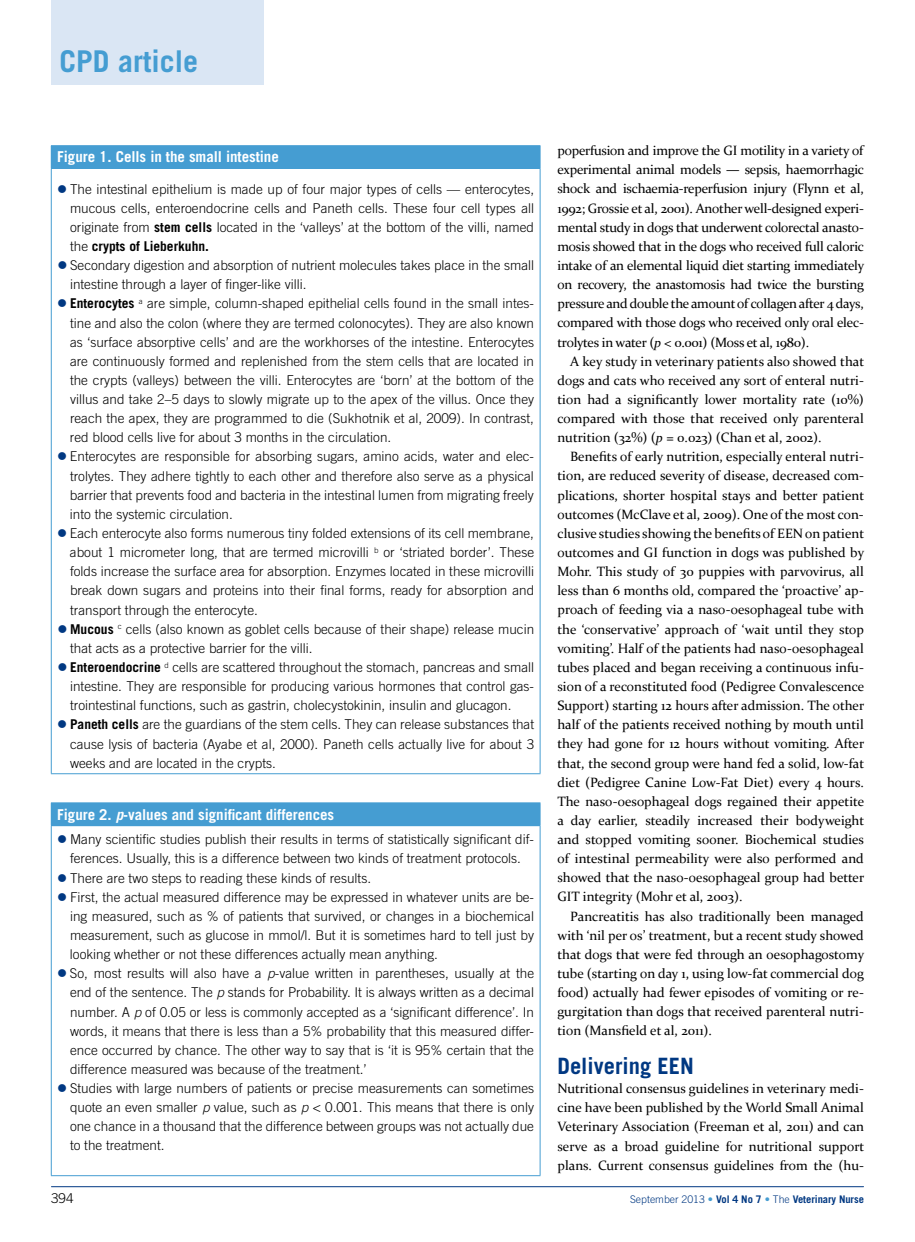
<style>
.page{position:relative;width:915px;height:1242px;background:#fff}
.page>*{position:absolute;margin:0;border:0;box-sizing:border-box;transform-origin:0 0}
.t1{font:700 30px "Trade Gothic LT Std";color:#459dd2}
.t2{font:700 22.5px "Trade Gothic LT Std";color:#003882}
.t3{font:700 15px "Trade Gothic LT Std";letter-spacing:-.005em;color:#fff}
.t4{font:300 13.5px/19.2px "Trade Gothic LT Std";color:#000;text-align:justify}
.t5{font:13.5px/19.2px "Constantia";color:#000;text-align:justify}
.t6{font:700 10.5px "Trade Gothic LT Std";letter-spacing:-.005em;color:#003882}
.s1{color:#003882}
.s2{font-weight:700}
.s3{font-style:italic}
.s4{font-weight:300}
.s5{font-weight:300;color:#459dd2}
</style>
<div class="page">
<div style="left:51px;top:0;width:213px;height:85px;background:#dae6f4"></div>
<hr style="left:51px;top:1186px;width:812px;height:1px;background:#003882">
<div style="left:51px;top:146px;width:489px;height:22px;background:#459dd2"></div>
<hr style="left:51px;top:145px;width:489px;height:1px;background:#459dd2">
<hr style="left:51px;top:168px;width:489px;height:1px;background:#459dd2">
<hr style="left:51px;top:169px;width:1px;height:604px;background:#459dd2">
<hr style="left:539px;top:169px;width:1px;height:604px;background:#459dd2">
<hr style="left:51px;top:773px;width:489px;height:1px;background:#459dd2">
<div style="left:51px;top:803px;width:489px;height:22px;background:#459dd2"></div>
<hr style="left:51px;top:802px;width:489px;height:1px;background:#459dd2">
<hr style="left:51px;top:825px;width:489px;height:1px;background:#459dd2">
<hr style="left:51px;top:826px;width:1px;height:349px;background:#459dd2">
<hr style="left:539px;top:826px;width:1px;height:349px;background:#459dd2">
<hr style="left:51px;top:1175px;width:489px;height:1px;background:#459dd2">
<h1 class="t1" style="left:60px;top:42px;width:140px">CPD article</h1>
<p class="t3" style="left:57px;top:148px;width:223px">Figure 1. Cells in the small intestine</p>
<p class="t4" style="left:70px;top:179px;width:465px;text-indent:-13px"><span class="s1">●</span> The intestinal epithelium is made up of four major types of cells — enterocytes, mucous cells, enteroendocrine cells and Paneth cells. These four cell types all originate from <span class="s2">stem cells</span> located in the ‘valleys’ at the bottom of the villi, named the <span class="s2">crypts of Lieberkuhn.</span></p>
<p class="t4" style="left:70px;top:255px;width:465px;text-indent:-13px"><span class="s1">●</span> Secondary digestion and absorption of nutrient molecules takes place in the small intestine through a layer of finger-like villi.</p>
<p class="t4" style="left:70px;top:294px;width:465px;text-indent:-13px"><span class="s1">●</span> <span class="s2">Enterocytes</span> <sup>a</sup> are simple, column-shaped epithelial cells found in the small intes&shy;tine and also the colon (where they are termed colonocytes). They are also known as ‘surface absorptive cells’ and are the workhorses of the intestine. Enterocytes are continuously formed and replenished from the stem cells that are located in the crypts (valleys) between the villi. Enterocytes are ‘born’ at the bottom of the villus and take 2–5 days to slowly migrate up to the apex of the villus. Once they reach the apex, they are programmed to die (Sukhotnik et al, 2009). In contrast, red blood cells live for about 3 months in the circulation.</p>
<p class="t4" style="left:70px;top:447px;width:465px;text-indent:-13px"><span class="s1">●</span> Enterocytes are responsible for absorbing sugars, amino acids, water and elec&shy;trolytes. They adhere tightly to each other and therefore also serve as a physical barrier that prevents food and bacteria in the intestinal lumen from migrating freely into the systemic circulation.</p>
<p class="t4" style="left:70px;top:523px;width:465px;text-indent:-13px"><span class="s1">●</span> Each enterocyte also forms numerous tiny folded extensions of its cell membrane, about 1 micrometer long, that are termed microvilli <sup>b</sup> or ‘striated border’. These folds increase the surface area for absorption. Enzymes located in these microvilli break down sugars and proteins into their final forms, ready for absorption and transport through the enterocyte.</p>
<p class="t4" style="left:70px;top:619px;width:465px;text-indent:-13px"><span class="s1">●</span> <span class="s2">Mucous</span> <sup>c</sup> cells (also known as goblet cells because of their shape) release mucin that acts as a protective barrier for the villi.</p>
<p class="t4" style="left:70px;top:657px;width:465px;text-indent:-13px"><span class="s1">●</span> <span class="s2">Enteroendocrine</span> <sup>d</sup> cells are scattered throughout the stomach, pancreas and small intestine. They are responsible for producing various hormones that control gas&shy;trointestinal functions, such as gastrin, cholecystokinin, insulin and glucagon.</p>
<p class="t4" style="left:70px;top:715px;width:465px;text-indent:-13px"><span class="s1">●</span> <span class="s2">Paneth cells</span> are the guardians of the stem cells. They can release substances that cause lysis of bacteria (Ayabe et al, 2000). Paneth cells actually live for about 3 weeks and are located in the crypts.</p>
<p class="t3" style="left:57px;top:805px;width:278px">Figure 2. <span class="s3">p</span>-values and significant differences</p>
<p class="t4" style="left:57px;top:829px;width:478px;text-align:center"><span class="s1">●</span> Many scientific studies publish their results in terms of statistically significant dif&shy;ferences. Usually, this is a difference between two kinds of treatment protocols.</p>
<p class="t4" style="left:57px;top:868px;width:315px"><span class="s1">●</span> There are two steps to reading these kinds of results.</p>
<p class="t4" style="left:70px;top:887px;width:465px;text-indent:-13px"><span class="s1">●</span> First, the actual measured difference may be expressed in whatever units are be&shy;ing measured, such as % of patients that survived, or changes in a biochemical measurement, such as glucose in mmol/l. But it is sometimes hard to tell just by looking whether or not these differences actually mean anything.</p>
<p class="t4" style="left:70px;top:963px;width:465px;text-indent:-13px"><span class="s1">●</span> So, most results will also have a <span class="s3">p</span>-value written in parentheses, usually at the end of the sentence. The <span class="s3">p</span> stands for Probability. It is always written as a decimal number. A <span class="s3">p</span> of 0.05 or less is commonly accepted as a ‘significant difference’. In words, it means that there is less than a 5% probability that this measured differ&shy;ence occurred by chance. The other way to say that is ‘it is 95% certain that the difference measured was because of the treatment.’</p>
<p class="t4" style="left:70px;top:1078px;width:465px;text-indent:-13px"><span class="s1">●</span> Studies with large numbers of patients or precise measurements can sometimes quote an even smaller <span class="s3">p</span> value, such as <span class="s3">p</span> &lt; 0.001. This means that there is only one chance in a thousand that the difference between groups was not actually due to the treatment.</p>
<p class="t5" style="left:557px;top:140px;width:308px">poperfusion and improve the GI motility in a variety of experimental animal models — sepsis, haemorrhagic shock and ischaemia-reperfusion injury (Flynn et al, 1992; Grossie et al, 2001). Another well-designed experi&shy;mental study in dogs that underwent colorectal anasto&shy;mosis showed that in the dogs who received full caloric intake of an elemental liquid diet starting immediately on recovery, the anastomosis had twice the bursting pressure and double the amount of collagen after 4 days, compared with those dogs who received only oral elec&shy;trolytes in water (<span class="s3">p</span> &lt; 0.001) (Moss et al, 1980).</p>
<p class="t5" style="left:557px;top:351px;width:308px;text-indent:13px">A key study in veterinary patients also showed that dogs and cats who received any sort of enteral nutri&shy;tion had a significantly lower mortality rate (10%) compared with those that received only parenteral nutrition (32%) (<span class="s3">p</span> = 0.023) (Chan et al, 2002).</p>
<p class="t5" style="left:557px;top:446px;width:308px;text-indent:13px">Benefits of early nutrition, especially enteral nutri&shy;tion, are reduced severity of disease, decreased com&shy;plications, shorter hospital stays and better patient outcomes (McClave et al, 2009). One of the most con&shy;clusive studies showing the benefits of EEN on patient outcomes and GI function in dogs was published by Mohr. This study of 30 puppies with parvovirus, all less than 6 months old, compared the ‘proactive’ ap&shy;proach of feeding via a naso-oesophageal tube with the ‘conservative’ approach of ‘wait until they stop vomiting’. Half of the patients had naso-oesophageal tubes placed and began receiving a continuous infu&shy;sion of a reconstituted food (Pedigree Convalescence Support) starting 12 hours after admission. The other half of the patients received nothing by mouth until they had gone for 12 hours without vomiting. After that, the second group were hand fed a solid, low-fat diet (Pedigree Canine Low-Fat Diet) every 4 hours.<br>The naso-oesophageal dogs regained their appetite a day earlier, steadily increased their bodyweight and stopped vomiting sooner. Biochemical studies of intestinal permeability were also performed and showed that the naso-oesophageal group had better GIT integrity (Mohr et al, 2003).</p>
<p class="t5" style="left:557px;top:906px;width:308px;text-indent:13px">Pancreatitis has also traditionally been managed with ‘nil per os’ treatment, but a recent study showed that dogs that were fed through an oesophagostomy tube (starting on day 1, using low-fat commercial dog food) actually had fewer episodes of vomiting or re&shy;gurgitation than dogs that received parenteral nutri&shy;tion (Mansfield et al, 2011).</p>
<h2 class="t2" style="left:557px;top:1052px;width:138px">Delivering EEN</h2>
<p class="t5" style="left:557px;top:1078px;width:308px">Nutritional consensus guidelines in veterinary medi&shy;cine have been published by the World Small Animal Veterinary Association (Freeman et al, 2011) and can serve as a broad guideline for nutritional support plans. Current consensus guidelines from the (hu-</p>
<p class="t4" style="left:51px;top:1188px;width:24px">394</p>
<p class="t6" style="left:630px;top:1192px;width:235px"><span class="s4">September 2013</span> <span class="s5">•</span> Vol 4 No 7 <span class="s5">•</span> <span class="s4">The</span> Veterinary Nurse</p>
</div>
